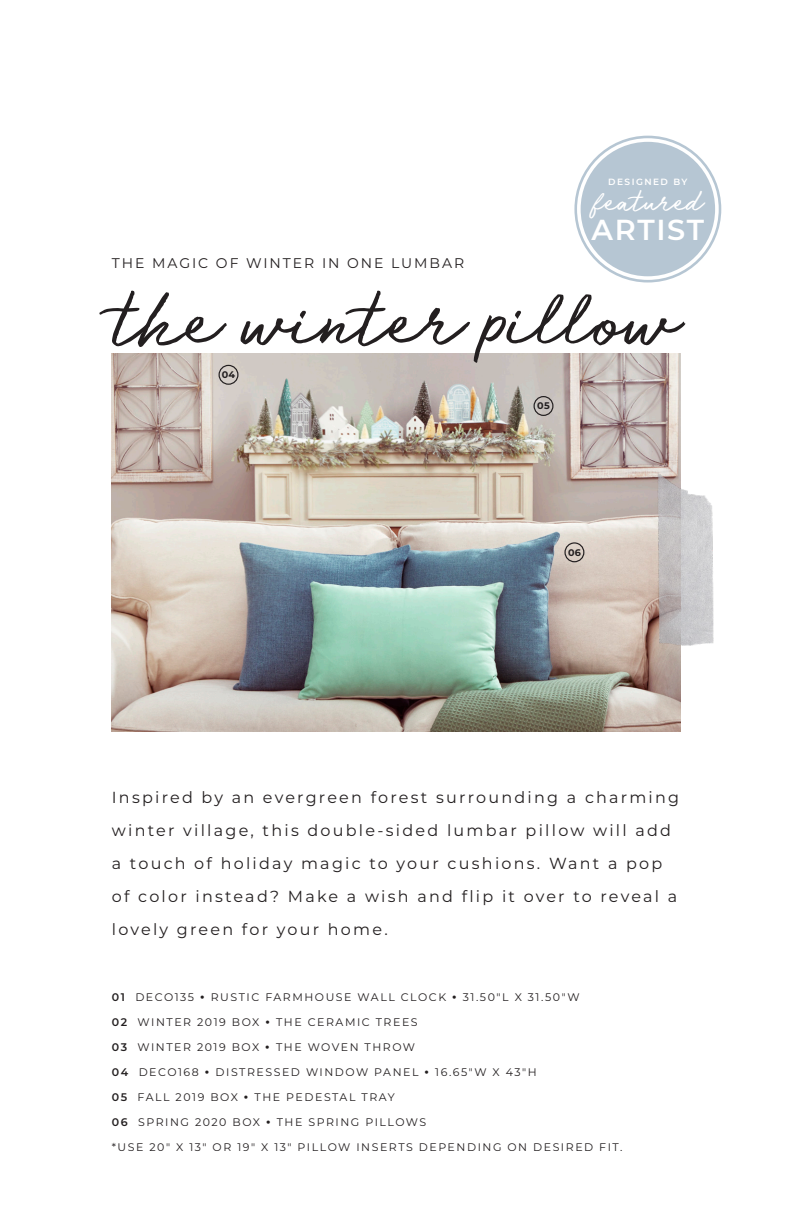
<style>
.page{position:relative;width:792px;height:1224px;background:#fff}
.page>*{position:absolute;margin:0;border:0;box-sizing:border-box;transform-origin:0 0}
.t1{font:80px "Run Wild";color:#231f20}
.right{font:31px "Run Wild";color:#fff}
.right-2{font:600 28.8px "Montserrat";letter-spacing:.06em;color:#fff}
.right-3{font:16px/33px "Montserrat";letter-spacing:.14em;color:#231f20}
.t2{font:14px "Montserrat";letter-spacing:.14em;color:#231f20}
.right-4{font:11px "Montserrat";letter-spacing:.14em;color:#231f20}
.right-5{font:700 9.6px "Montserrat";color:#231f20}
.right-6{font:600 9px "Montserrat";letter-spacing:.16em;color:#fff}
.s1{font-weight:600}
.s2{font-weight:800}
</style>
<div class="page">
<img style="left:112px;top:353px;width:568px;height:378px">
<img style="left:648px;top:442px;width:66px;height:235px">
<div style="left:581px;top:142px;width:134px;height:134px;background:#b6c6d3;border-radius:50%"></div>
<div style="left:574px;top:136px;width:147px;height:147px;border:3px solid #b6c6d3;border-radius:50%"></div>
<div style="left:534px;top:396px;width:19px;height:20px;border:1px solid #231f20;border-radius:50%"></div>
<div style="left:219px;top:365px;width:19px;height:20px;border:1px solid #231f20;border-radius:50%"></div>
<div style="left:564px;top:542px;width:20px;height:20px;border:1px solid #231f20;border-radius:50%"></div>
<p class="t2" style="left:112px;top:253px;width:354px">THE MAGIC OF WINTER IN ONE LUMBAR</p>
<p class="right-6" style="left:608px;top:176px;width:81px">DESIGNED BY</p>
<p class="right" style="left:593px;top:180px;width:111px">featured</p>
<p class="right-2" style="left:592px;top:209px;width:114px">ARTIST</p>
<p class="t1" style="left:112px;top:266px;width:565px">the winter pillow</p>
<p class="right-5" style="left:222px;top:368px;width:15px">04</p>
<p class="right-5" style="left:537px;top:399px;width:14px">05</p>
<p class="right-5" style="left:568px;top:546px;width:14px">06</p>
<p class="right-3" style="left:112px;top:780px;width:569px">Inspired by an evergreen forest surrounding a charming winter village, this double-sided lumbar pillow will add a touch of holiday magic to your cushions. Want a pop of color instead? Make a wish and flip it over to reveal a lovely green for your home.</p>
<p class="right-4" style="left:112px;top:989px;width:469px"><span class="s1">01</span> DECO135 <span class="s2">•</span> RUSTIC FARMHOUSE WALL CLOCK <span class="s2">•</span> 31.50"L X 31.50"W</p>
<p class="right-4" style="left:112px;top:1014px;width:307px"><span class="s1">02</span> WINTER 2019 BOX <span class="s2">•</span> THE CERAMIC TREES</p>
<p class="right-4" style="left:112px;top:1039px;width:305px"><span class="s1">03</span> WINTER 2019 BOX <span class="s2">•</span> THE WOVEN THROW</p>
<p class="right-4" style="left:112px;top:1064px;width:426px"><span class="s1">04</span> DECO168 <span class="s2">•</span> DISTRESSED WINDOW PANEL <span class="s2">•</span> 16.65"W X 43"H</p>
<p class="right-4" style="left:112px;top:1089px;width:284px"><span class="s1">05</span> FALL 2019 BOX <span class="s2">•</span> THE PEDESTAL TRAY</p>
<p class="right-4" style="left:112px;top:1114px;width:316px"><span class="s1">06</span> SPRING 2020 BOX <span class="s2">•</span> THE SPRING PILLOWS</p>
<p class="right-4" style="left:112px;top:1139px;width:512px">*USE 20" X 13" OR 19" X 13" PILLOW INSERTS DEPENDING ON DESIRED FIT.</p>
</div>
